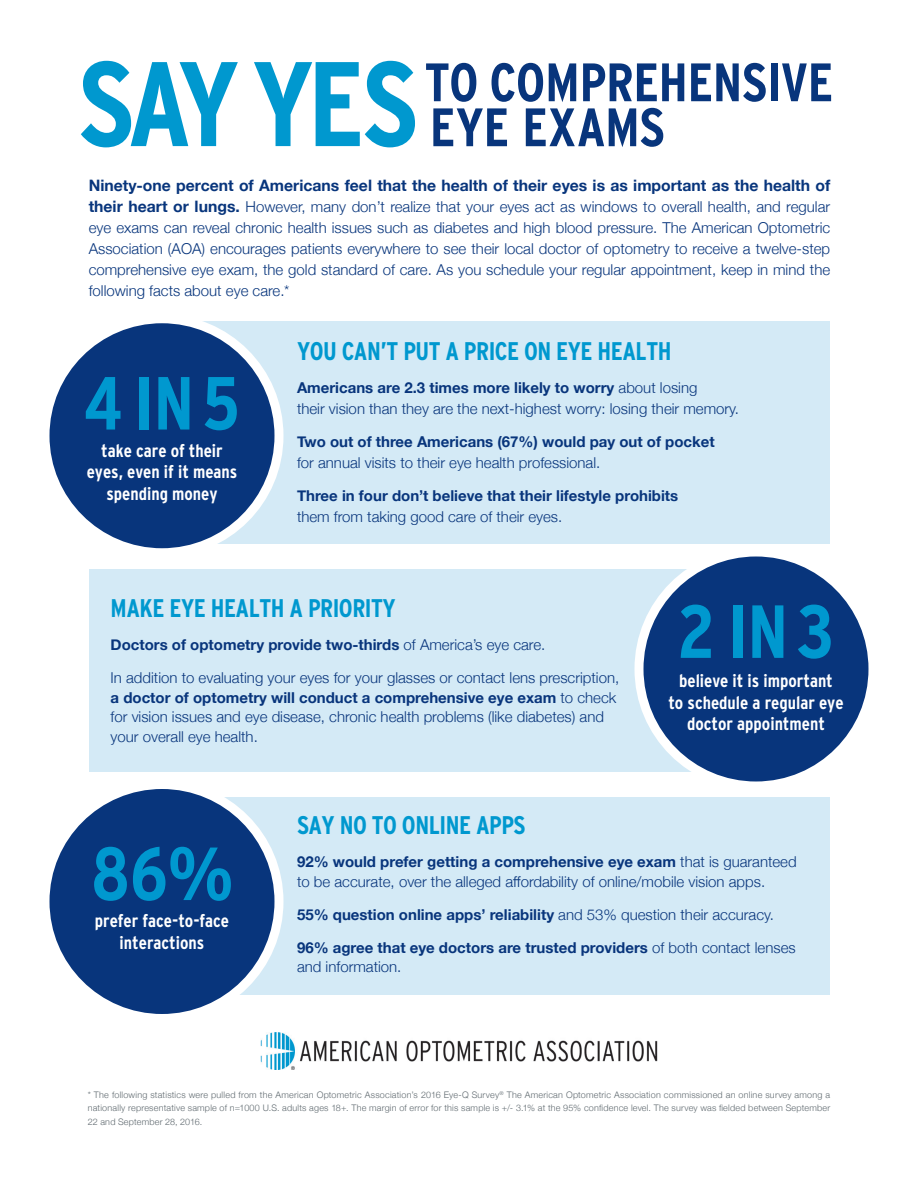
<style>
.page{position:relative;width:918px;height:1188px;background:#fff}
.page>*{position:absolute;margin:0;border:0;box-sizing:border-box;transform-origin:0 0}
.t1{font:700 condensed 120px "Interstate";letter-spacing:-.055em;color:#0098cf}
.t2{font:700 condensed 75px "Interstate";color:#0098cf}
.t3{font:700 condensed 54px/45px "Interstate";letter-spacing:-.005em;color:#08357c}
.t4{font:700 condensed 25.5px "Interstate";letter-spacing:-.02em;color:#0098cf}
.t5{font:700 condensed 18px/21.6px "Interstate";color:#fff;text-align:center}
.t6{font:700 15.75px "Helvetica Neue";color:#08357c}
.t7{font:300 15px/21px "Helvetica Neue";color:#08357c}
.t8{font:700 15px/19.5px "Helvetica Neue";color:#08357c}
.t9{font:300 9px/13.8px "Helvetica Neue";letter-spacing:.025em;color:#5f696f;text-align:justify}
.s1{font-weight:700;font-size:15.75px}
.s2{font-weight:700}
.s3{font-weight:300}
</style>
<div class="page">
<div style="left:201px;top:321px;width:629px;height:223px;background:#d4eaf6"></div>
<div style="left:89px;top:569px;width:723px;height:203px;background:#d4eaf6"></div>
<div style="left:206px;top:797px;width:624px;height:198px;background:#d4eaf6"></div>
<div style="left:45px;top:319px;width:234px;height:234px;background:#08357c;border-radius:50%"></div>
<div style="left:40px;top:314px;width:244px;height:243px;border:9px solid #fff;border-radius:50%"></div>
<div style="left:45px;top:784px;width:234px;height:234px;background:#08357c;border-radius:50%"></div>
<div style="left:40px;top:780px;width:244px;height:243px;border:9px solid #fff;border-radius:50%"></div>
<div style="left:639px;top:552px;width:234px;height:234px;background:#08357c;border-radius:50%"></div>
<div style="left:634px;top:548px;width:244px;height:242px;border:9px solid #fff;border-radius:50%"></div>
<img style="left:261px;top:1033px;width:396px;height:37px">
<h1 class="t1" style="left:78px;top:37px;width:342px">SAY YES</h1>
<h3 class="t3" style="left:425px;top:59px;width:410px">TO COMPREHENSIVE<br>EYE EXAMS</h3>
<p class="t6" style="left:89px;top:173px;width:743px">Ninety-one percent of Americans feel that the health of their eyes is as important as the health of</p>
<p class="t7" style="left:89px;top:195px;width:743px;text-align:justify"><span class="s1">their heart or lungs.</span> However, many don’t realize that your eyes act as windows to overall health, and regular eye exams can reveal chronic health issues such as diabetes and high blood pressure. The American Optometric Association (AOA) encourages patients everywhere to see their local doctor of optometry to receive a twelve-step comprehensive eye exam, the gold standard of care. As you schedule your regular appointment, keep in mind the following facts about eye care.*</p>
<h2 class="t2" style="left:84px;top:361px;width:157px">4 IN 5</h2>
<p class="t5" style="left:87px;top:439px;width:152px">take care of their eyes, even if it means spending money</p>
<h3 class="t4" style="left:297px;top:337px;width:376px">YOU CAN’T PUT A PRICE ON EYE HEALTH</h3>
<p class="t7" style="left:297px;top:376px;width:444px"><span class="s2">Americans are 2.3 times more likely to worry</span> about losing<br>their vision than they are the next-highest worry: losing their memory.</p>
<p class="t8" style="left:297px;top:433px;width:419px">Two out of three Americans (67%) would pay out of pocket</p>
<p class="t7" style="left:297px;top:451px;width:305px">for annual visits to their eye health professional.</p>
<p class="t8" style="left:297px;top:487px;width:383px">Three in four don’t believe that their lifestyle prohibits</p>
<p class="t7" style="left:297px;top:505px;width:267px">them from taking good care of their eyes.</p>
<h3 class="t4" style="left:111px;top:594px;width:287px">MAKE EYE HEALTH A PRIORITY</h3>
<p class="t8" style="left:111px;top:636px;width:436px">Doctors of optometry provide two-thirds <span class="s3">of America’s eye care.</span></p>
<p class="t7" style="left:111px;top:667px;width:510px;line-height:19.5px">In addition to evaluating your eyes for your glasses or contact lens prescription, <span class="s2">a doctor of optometry will conduct a comprehensive eye exam</span> to check for vision issues and eye disease, chronic health problems (like diabetes) and your overall eye health.</p>
<h2 class="t2" style="left:677px;top:590px;width:159px">2 IN 3</h2>
<p class="t5" style="left:668px;top:670px;width:177px">believe it is important<br>to schedule a regular eye doctor appointment</p>
<h2 class="t2" style="left:91px;top:832px;width:143px">86%</h2>
<p class="t5" style="left:95px;top:910px;width:136px">prefer face-to-face interactions</p>
<h3 class="t4" style="left:297px;top:811px;width:230px">SAY NO TO ONLINE APPS</h3>
<p class="t7" style="left:297px;top:851px;width:501px;line-height:19.5px"><span class="s2">92% would prefer getting a comprehensive eye exam</span> that is guaranteed to be accurate, over the alleged affordability of online/mobile vision apps.</p>
<p class="t8" style="left:297px;top:905px;width:478px">55% question online apps’ reliability <span class="s3">and 53% question their accuracy.</span></p>
<p class="t8" style="left:297px;top:938px;width:500px">96% agree that eye doctors are trusted providers <span class="s3">of both contact lenses and information.</span></p>
<p class="t9" style="left:88px;top:1087px;width:744px">* The following statistics were pulled from the American Optometric Association’s 2016 Eye-Q Survey<sup>®</sup> The American Optometric Association commissioned an online survey among a nationally representative sample of n=1000 U.S. adults ages 18+. The margin of error for this sample is +/- 3.1% at the 95% confidence level. The survey was fielded between September 22 and September 28, 2016.</p>
</div>
